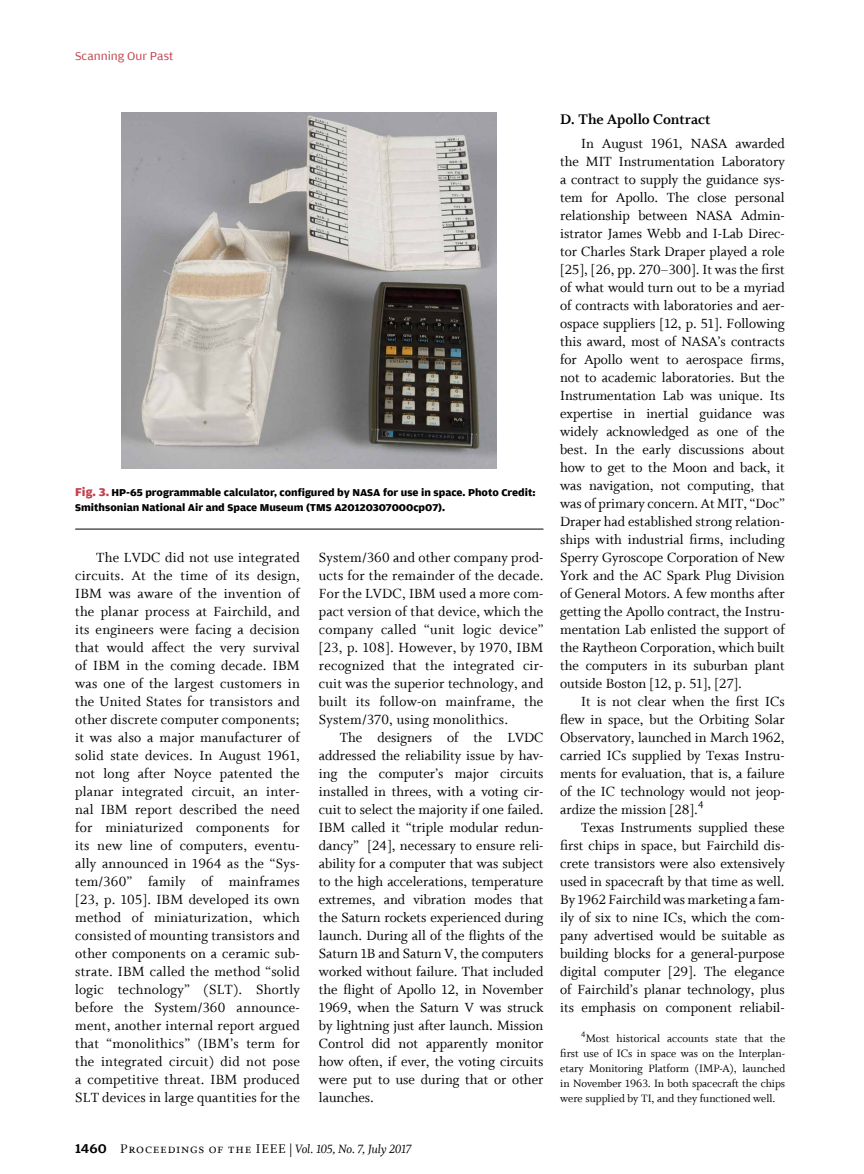
<style>
.page{position:relative;width:864px;height:1174px;background:#fff}
.page>*{position:absolute;margin:0;border:0;box-sizing:border-box;transform-origin:0 0}
.t1{font:15.75px "Whitman Bold LF";color:#000}
.t2{font:15px/18px "Whitman Roman LF";color:#000;text-align:justify}
.t3{font:13.5px "Whitman Italic LF";letter-spacing:-.02em;color:#000}
.t4{font:12px/15px "Whitman Roman LF";color:#000;text-align:justify}
.t5{font:12px "Amplitude Wide";color:#c1424f}
.t6{font:700 10.5px/15px "Amplitude Wide";color:#000}
.s1{font-size:12px;color:#c1424f}
.s2{font-family:"Amplitude Wide";font-weight:500}
.s3{font-family:"Whitman Small Caps LF";font-size:14.25px}
</style>
<div class="page">
<hr style="left:75px;top:529px;width:468px;height:1px;background:#000">
<img style="left:122px;top:112px;width:375px;height:357px">
<p class="t5" style="left:75px;top:50px;width:100px">Scanning Our Past</p>
<p class="t6" style="left:75px;top:485px;width:462px"><span class="s1">Fig. 3.</span> HP-65 programmable calculator, configured by NASA for use in space. Photo Credit:<br>Smithsonian National Air and Space Museum (TMS A20120307000cp07).</p>
<p class="t2" style="left:75px;top:548px;width:226px;text-indent:21px">The LVDC did not use integrated circuits. At the time of its design, IBM was aware of the invention of the planar process at Fairchild, and its engineers were facing a decision that would affect the very survival of IBM in the coming decade. IBM was one of the largest customers in the United States for transistors and other discrete computer components; it was also a major manufacturer of solid state devices. In August 1961, not long after Noyce patented the planar integrated circuit, an inter&shy;nal IBM report described the need for miniaturized components for its new line of computers, eventu&shy;ally announced in 1964 as the “Sys&shy;tem/360” family of mainframes [23, p. 105]. IBM developed its own method of miniaturization, which consisted of mounting transistors and other components on a ceramic sub&shy;strate. IBM called the method “solid logic technology” (SLT). Shortly before the System/360 announce&shy;ment, another internal report argued that “monolithics” (IBM’s term for the integrated circuit) did not pose a competitive threat. IBM produced SLT devices in large quantities for the</p>
<p class="t2" style="left:319px;top:548px;width:226px">System/360 and other company prod&shy;ucts for the remainder of the decade.<br>For the LVDC, IBM used a more com&shy;pact version of that device, which the company called “unit logic device” [23, p. 108]. However, by 1970, IBM recognized that the integrated cir&shy;cuit was the superior technology, and built its follow-on mainframe, the System/370, using monolithics.</p>
<p class="t2" style="left:319px;top:728px;width:226px;text-indent:21px">The designers of the LVDC addressed the reliability issue by hav&shy;ing the computer’s major circuits installed in threes, with a voting cir&shy;cuit to select the majority if one failed.<br>IBM called it “triple modular redun&shy;dancy” [24], necessary to ensure reli&shy;ability for a computer that was subject to the high accelerations, temperature extremes, and vibration modes that the Saturn rockets experienced during launch. During all of the flights of the Saturn 1B and Saturn V, the computers worked without failure. That included the flight of Apollo 12, in November 1969, when the Saturn V was struck by lightning just after launch. Mission Control did not apparently monitor how often, if ever, the voting circuits were put to use during that or other launches.</p>
<p class="t3" style="left:75px;top:1141px;width:338px"><span class="s2">1460</span> <span class="s3">Proceedings of the IEEE</span> | Vol. 105, No. 7, July 2017</p>
<p class="t1" style="left:560px;top:110px;width:152px">D. The Apollo Contract</p>
<p class="t2" style="left:560px;top:134px;width:226px;text-indent:21px">In August 1961, NASA awarded the MIT Instrumentation Laboratory a contract to supply the guidance sys&shy;tem for Apollo. The close personal relationship between NASA Admin&shy;istrator James Webb and I-Lab Direc&shy;tor Charles Stark Draper played a role [25], [26, pp. 270–300]. It was the first of what would turn out to be a myriad of contracts with laboratories and aer&shy;ospace suppliers [12, p. 51]. Following this award, most of NASA’s contracts for Apollo went to aerospace firms, not to academic laboratories. But the Instrumentation Lab was unique. Its expertise in inertial guidance was widely acknowledged as one of the best. In the early discussions about how to get to the Moon and back, it was navigation, not computing, that was of primary concern. At MIT, “Doc” Draper had established strong relation&shy;ships with industrial firms, including Sperry Gyroscope Corporation of New York and the AC Spark Plug Division of General Motors. A few months after getting the Apollo contract, the Instru&shy;mentation Lab enlisted the support of the Raytheon Corporation, which built the computers in its suburban plant outside Boston [12, p. 51], [27].</p>
<p class="t2" style="left:560px;top:692px;width:226px;text-indent:21px">It is not clear when the first ICs flew in space, but the Orbiting Solar Observatory, launched in March 1962, carried ICs supplied by Texas Instru&shy;ments for evaluation, that is, a failure of the IC technology would not jeop&shy;ardize the mission [28].<sup>4</sup></p>
<p class="t2" style="left:560px;top:818px;width:226px;text-indent:21px">Texas Instruments supplied these first chips in space, but Fairchild dis&shy;crete transistors were also extensively used in spacecraft by that time as well.<br>By 1962 Fairchild was marketing a fam&shy;ily of six to nine ICs, which the com&shy;pany advertised would be suitable as building blocks for a general-purpose digital computer [29]. The elegance of Fairchild’s planar technology, plus its emphasis on component reliabil-</p>
<p class="t4" style="left:560px;top:1031px;width:227px;text-indent:21px"><sup>4</sup>Most historical accounts state that the first use of ICs in space was on the Interplan&shy;etary Monitoring Platform (IMP-A), launched in November 1963. In both spacecraft the chips were supplied by TI, and they functioned well.</p>
</div>
